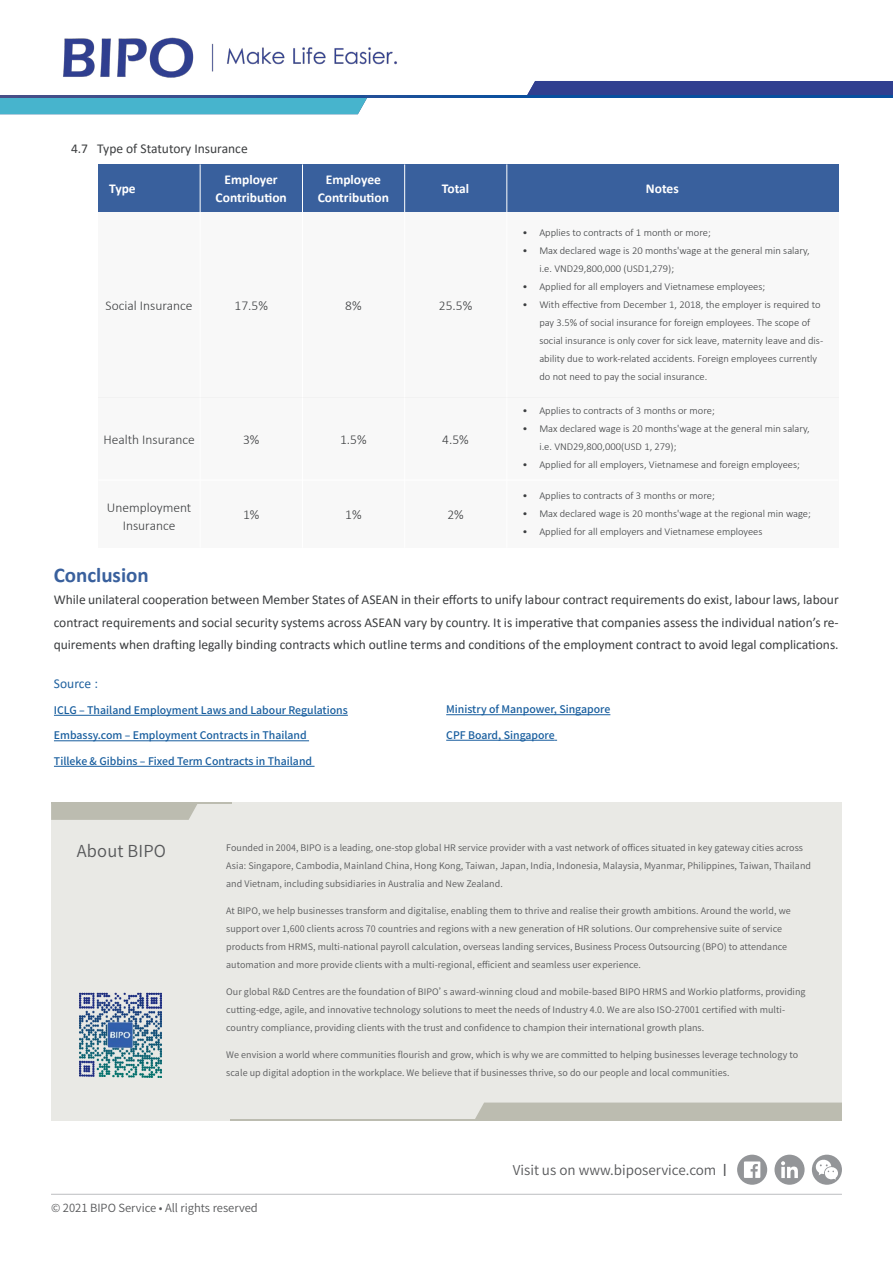
<style>
.page{position:relative;width:893px;height:1263px;background:#fff}
.page>*{position:absolute;margin:0;border:0;box-sizing:border-box;transform-origin:0 0}
.t1{font:700 21px "Calibri";color:#39609d}
.Subhead{font:16.5px "Source Han Sans CN";letter-spacing:.01em;color:#57585a}
.t2{font:13.5px/22.5px "Calibri";color:#3c3e40;text-align:justify}
.t3{font:300 13.5px/18px "Calibri";color:#3c3e40;text-align:center}
.t4{font:700 13.5px "Calibri";color:#fff}
.t5{font:13.5px "Source Han Sans CN";color:#57585a}
.t6{font:13.5px "Calibri";color:#21629f}
.t7{font:11.25px "Source Han Sans CN";color:#57585a}
.t8{font:300 10.5px/18px "Calibri";color:#3c3e40}
.t9{font:500 10.5px "Source Han Sans CN";color:#175d9e}
.Copy{font:9px/18px "Source Han Sans CN";letter-spacing:.01em;color:#57585a}
.s1{font-size:16.5px}
</style>
<div class="page">
<img style="left:63px;top:37px;width:334px;height:41px">
<hr style="left:51px;top:1194px;width:791px;height:1px;background:#bcbdc0">
<div style="left:774px;top:1155px;width:31px;height:30px;background:#939598;border-radius:50%"></div>
<svg style="left:781px;top:1161px;width:17px;height:17px"></svg>
<div style="left:737px;top:1155px;width:30px;height:30px;background:#939598;border-radius:50%"></div>
<svg style="left:744px;top:1161px;width:16px;height:17px"></svg>
<div style="left:812px;top:1155px;width:30px;height:30px;background:#939598;border-radius:50%"></div>
<svg style="left:815px;top:1159px;width:24px;height:21px"></svg>
<svg style="left:0;top:95px;width:526px;height:1px"></svg>
<div style="left:0;top:98px;width:367px;height:16px;background:#47b4cd"></div>
<svg style="left:526px;top:81px;width:367px;height:15px;background:#2f4292"></svg>
<svg style="left:0;top:96px;width:893px;height:2px;background:#1d4f97"></svg>
<div style="left:51px;top:801px;width:791px;height:319px;background:#e9e9e5"></div>
<svg style="left:475px;top:1102px;width:367px;height:17px;background:#bebeb2"></svg>
<hr style="left:231px;top:1119px;width:611px;height:1px;background:#bcbcb0">
<div style="left:51px;top:804px;width:146px;height:16px;background:#bcbcb0"></div>
<hr style="left:51px;top:802px;width:180px;height:2px;background:#bcbcb0">
<img style="left:79px;top:993px;width:83px;height:84px">
<div style="left:98px;top:164px;width:102px;height:48px;background:#39609d"></div>
<div style="left:200px;top:164px;width:102px;height:48px;background:#39609d"></div>
<div style="left:302px;top:164px;width:102px;height:48px;background:#39609d"></div>
<div style="left:404px;top:164px;width:103px;height:48px;background:#39609d"></div>
<div style="left:507px;top:164px;width:332px;height:48px;background:#39609d"></div>
<div style="left:98px;top:212px;width:740px;height:186px;background:#f8f8f8"></div>
<hr style="left:200px;top:164px;width:1px;height:234px;background:#fff">
<hr style="left:302px;top:164px;width:1px;height:234px;background:#fff">
<hr style="left:404px;top:164px;width:1px;height:234px;background:#fff">
<hr style="left:507px;top:164px;width:1px;height:234px;background:#fff">
<div style="left:98px;top:398px;width:740px;height:82px;background:#f8f8f8"></div>
<div style="left:98px;top:480px;width:740px;height:68px;background:#f8f8f8"></div>
<hr style="left:200px;top:398px;width:1px;height:150px;background:#fff">
<hr style="left:98px;top:480px;width:740px;height:1px;background:#fff">
<hr style="left:302px;top:398px;width:1px;height:150px;background:#fff">
<hr style="left:404px;top:398px;width:1px;height:150px;background:#fff">
<hr style="left:507px;top:398px;width:1px;height:150px;background:#fff">
<hr style="left:54px;top:715px;width:294px;height:1px;background:#175d9e">
<hr style="left:54px;top:740px;width:255px;height:1px;background:#175d9e">
<hr style="left:54px;top:766px;width:261px;height:1px;background:#175d9e">
<hr style="left:446px;top:714px;width:164px;height:1px;background:#175d9e">
<hr style="left:446px;top:740px;width:109px;height:1px;background:#175d9e">
<p class="t2" style="left:71px;top:136px;width:178px">4.7 Type of Statutory Insurance</p>
<p class="t4" style="left:109px;top:180px;width:28px">Type</p>
<p class="t4" style="left:442px;top:180px;width:29px">Total</p>
<p class="t4" style="left:646px;top:180px;width:34px">Notes</p>
<p class="t4" style="left:225px;top:171px;width:55px">Employer</p>
<p class="t4" style="left:216px;top:189px;width:73px">Contribution</p>
<p class="t4" style="left:326px;top:171px;width:57px">Employee</p>
<p class="t4" style="left:318px;top:189px;width:73px">Contribution</p>
<p class="t3" style="left:106px;top:296px;width:88px">Social Insurance</p>
<p class="t3" style="left:235px;top:296px;width:35px">17.5%</p>
<p class="t3" style="left:345px;top:296px;width:18px">8%</p>
<p class="t3" style="left:439px;top:296px;width:35px">25.5%</p>
<p class="t3" style="left:103px;top:431px;width:93px">Health Insurance</p>
<p class="t3" style="left:107px;top:498px;width:86px">Unemployment<br>Insurance</p>
<p class="t1" style="left:54px;top:562px;width:97px">Conclusion</p>
<p class="t3" style="left:243px;top:431px;width:18px">3%</p>
<p class="t3" style="left:243px;top:506px;width:18px">1%</p>
<p class="t3" style="left:340px;top:431px;width:28px">1.5%</p>
<p class="t3" style="left:345px;top:506px;width:18px">1%</p>
<p class="t3" style="left:442px;top:431px;width:28px">4.5%</p>
<p class="t3" style="left:447px;top:506px;width:18px">2%</p>
<p class="t8" style="left:522px;top:223px;width:190px">• Applies to contracts of 1 month or more;</p>
<p class="t8" style="left:539px;top:241px;width:272px;text-indent:-17px">• Max declared wage is 20 months'wage at the general min salary, i.e. VND29,800,000 (USD1,279);</p>
<p class="t8" style="left:522px;top:277px;width:244px">• Applied for all employers and Vietnamese employees;</p>
<p class="t8" style="left:539px;top:295px;width:285px;text-indent:-17px">• With effective from December 1, 2018, the employer is required to pay 3.5% of social insurance for foreign employees. The scope of social insurance is only cover for sick leave, maternity leave and dis&shy;ability due to work-related accidents. Foreign employees currently do not need to pay the social insurance.</p>
<p class="t8" style="left:522px;top:402px;width:194px">• Applies to contracts of 3 months or more;</p>
<p class="t8" style="left:539px;top:420px;width:272px;text-indent:-17px">• Max declared wage is 20 months'wage at the general min salary, i.e. VND29,800,000(USD 1, 279);</p>
<p class="t8" style="left:522px;top:456px;width:279px">• Applied for all employers, Vietnamese and foreign employees;</p>
<p class="t8" style="left:522px;top:486px;width:194px">• Applies to contracts of 3 months or more;</p>
<p class="t8" style="left:522px;top:504px;width:290px">• Max declared wage is 20 months'wage at the regional min wage;</p>
<p class="t8" style="left:522px;top:522px;width:242px">• Applied for all employers and Vietnamese employees</p>
<p class="t2" style="left:54px;top:588px;width:786px">While unilateral cooperation between Member States of ASEAN in their efforts to unify labour contract requirements do exist, labour laws, labour contract requirements and social security systems across ASEAN vary by country. It is imperative that companies assess the individual nation’s re&shy;quirements when drafting legally binding contracts which outline terms and conditions of the employment contract to avoid legal complications.</p>
<p class="t6" style="left:54px;top:674px;width:46px">Source :</p>
<p class="t9" style="left:54px;top:704px;width:295px">ICLG – Thailand Employment Laws and Labour Regulations</p>
<p class="t9" style="left:54px;top:729px;width:254px">Embassy.com – Employment Contracts in Thailand</p>
<p class="t9" style="left:54px;top:755px;width:260px">Tilleke &amp; Gibbins – Fixed Term Contracts in Thailand</p>
<p class="t9" style="left:446px;top:703px;width:166px">Ministry of Manpower, Singapore</p>
<p class="t9" style="left:446px;top:729px;width:110px">CPF Board, Singapore</p>
<p class="Subhead" style="left:77px;top:842px;width:91px">About BIPO</p>
<p class="Copy" style="left:226px;top:839px;width:586px">Founded in 2004, BIPO is a leading, one-stop global HR service provider with a vast network of offices situated in key gateway cities across<br>Asia: Singapore, Cambodia, Mainland China, Hong Kong, Taiwan, Japan, India, Indonesia, Malaysia, Myanmar, Philippines, Taiwan, Thailand and Vietnam, including subsidiaries in Australia and New Zealand.</p>
<p class="Copy" style="left:226px;top:902px;width:566px">At BIPO, we help businesses transform and digitalise, enabling them to thrive and realise their growth ambitions. Around the world, we support over 1,600 clients across 70 countries and regions with a new generation of HR solutions. Our comprehensive suite of service products from HRMS, multi-national payroll calculation, overseas landing services, Business Process Outsourcing (BPO) to attendance automation and more provide clients with a multi-regional, efficient and seamless user experience.</p>
<p class="Copy" style="left:226px;top:983px;width:581px">Our global R&amp;D Centres are the foundation of BIPO’s award-winning cloud and mobile-based BIPO HRMS and Workio platforms, providing cutting-edge, agile, and innovative technology solutions to meet the needs of Industry 4.0. We are also ISO-27001 certified with multi&shy;country compliance, providing clients with the trust and confidence to champion their international growth plans.</p>
<p class="Copy" style="left:226px;top:1046px;width:573px">We envision a world where communities flourish and grow, which is why we are committed to helping businesses leverage technology to scale up digital adoption in the workplace. We believe that if businesses thrive, so do our people and local communities.</p>
<p class="t7" style="left:51px;top:1201px;width:208px">© 2021 BIPO Service • All rights reserved</p>
<h3 class="t5" style="left:513px;top:1162px;width:216px">Visit us on www.biposervice.com <span class="s1">I</span></h3>
</div>
